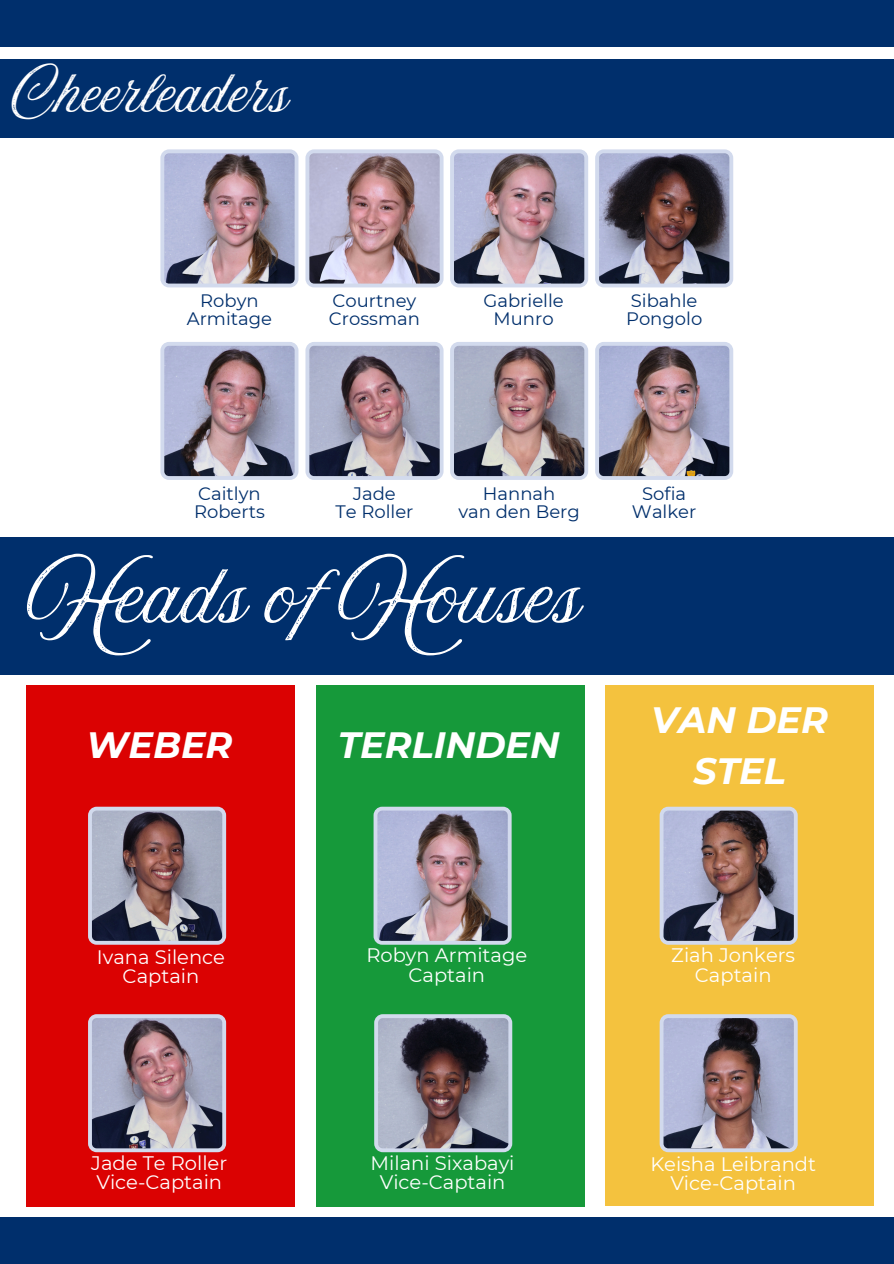
<style>
.page{position:relative;width:894px;height:1264px;background:#fff}
.page>*{position:absolute;margin:0;border:0;box-sizing:border-box;transform-origin:0 0}
.t1{font:70.5px "Amoresa Aged";color:#fff}
.t2{font:49.5px "Amoresa Aged";color:#fff}
.t3{font:italic 700 36.6px/50.7px "Montserrat";color:#fff;text-align:center}
.t4{font:19.5px "Montserrat";color:#fff}
.t5{font:18px "Montserrat";color:#002f6c}
</style>
<div class="page">
<div style="left:0;top:0;width:893px;height:47px;background:#002f6c"></div>
<img style="left:160px;top:149px;width:138px;height:138px">
<svg style="left:305px;top:149px;width:138px;height:138px;background:#ae9ead"></svg>
<img style="left:450px;top:149px;width:138px;height:138px">
<svg style="left:595px;top:149px;width:138px;height:138px;background:#6d6571"></svg>
<div style="left:27px;top:685px;width:268px;height:521px;background:#db0202"></div>
<svg style="left:88px;top:1014px;width:138px;height:138px;background:#9a90a0"></svg>
<svg style="left:88px;top:806px;width:138px;height:138px;background:#8b8390"></svg>
<div style="left:316px;top:685px;width:268px;height:521px;background:#16993a"></div>
<img style="left:373px;top:806px;width:138px;height:138px">
<svg style="left:374px;top:1014px;width:138px;height:138px;background:#817e8a"></svg>
<div style="left:605px;top:685px;width:268px;height:520px;background:#f4c23e"></div>
<svg style="left:659px;top:806px;width:138px;height:138px;background:#8f8692"></svg>
<svg style="left:659px;top:1014px;width:138px;height:138px;background:#9a92a3"></svg>
<div style="left:0;top:1216px;width:893px;height:47px;background:#002f6c"></div>
<img style="left:160px;top:342px;width:138px;height:138px">
<svg style="left:305px;top:342px;width:138px;height:138px;background:#9e96a7"></svg>
<img style="left:450px;top:342px;width:138px;height:138px">
<img style="left:595px;top:342px;width:138px;height:138px">
<div style="left:0;top:537px;width:893px;height:138px;background:#002f6c"></div>
<div style="left:0;top:59px;width:893px;height:78px;background:#002f6c"></div>
<p class="t2" style="left:12px;top:65px;width:278px">Cheerleaders</p>
<p class="t5" style="left:200px;top:290px;width:60px">Robyn</p>
<p class="t5" style="left:187px;top:308px;width:87px">Armitage</p>
<h3 class="t5" style="left:332px;top:290px;width:85px">Courtney</h3>
<p class="t5" style="left:329px;top:308px;width:92px">Crossman</p>
<p class="t5" style="left:483px;top:290px;width:82px">Gabrielle</p>
<p class="t5" style="left:493px;top:308px;width:61px">Munro</p>
<p class="t5" style="left:630px;top:290px;width:68px">Sibahle</p>
<p class="t5" style="left:626px;top:308px;width:78px">Pongolo</p>
<p class="t5" style="left:198px;top:482px;width:64px">Caitlyn</p>
<h3 class="t5" style="left:194px;top:500px;width:72px">Roberts</h3>
<p class="t5" style="left:353px;top:482px;width:44px">Jade</p>
<p class="t5" style="left:335px;top:500px;width:79px">Te Roller</p>
<p class="t5" style="left:482px;top:482px;width:74px">Hannah</p>
<p class="t5" style="left:458px;top:500px;width:123px">van den Berg</p>
<p class="t1" style="left:27px;top:557px;width:554px">Heads of Houses</p>
<p class="t3" style="left:86px;top:720px;width:148px">WEBER</p>
<p class="t3" style="left:337px;top:720px;width:223px">TERLINDEN</p>
<p class="t5" style="left:642px;top:482px;width:45px">Sofia</p>
<p class="t5" style="left:631px;top:500px;width:66px">Walker</p>
<p class="t3" style="left:651px;top:694px;width:178px">VAN DER<br>STEL</p>
<p class="t4" style="left:97px;top:944px;width:129px">Ivana Silence</p>
<p class="t4" style="left:123px;top:963px;width:78px">Captain</p>
<p class="t4" style="left:366px;top:943px;width:162px">Robyn Armitage</p>
<p class="t4" style="left:408px;top:962px;width:78px">Captain</p>
<h1 class="t4" style="left:671px;top:943px;width:125px">Ziah Jonkers</h1>
<h3 class="t4" style="left:694px;top:962px;width:78px">Captain</h3>
<p class="t4" style="left:91px;top:1150px;width:137px">Jade Te Roller</p>
<p class="t4" style="left:96px;top:1170px;width:127px">Vice-Captain</p>
<p class="t4" style="left:370px;top:1150px;width:145px">Milani Sixabayi</p>
<p class="t4" style="left:379px;top:1170px;width:127px">Vice-Captain</p>
<p class="t4" style="left:650px;top:1151px;width:167px">Keisha Leibrandt</p>
<p class="t4" style="left:670px;top:1170px;width:127px">Vice-Captain</p>
</div>
